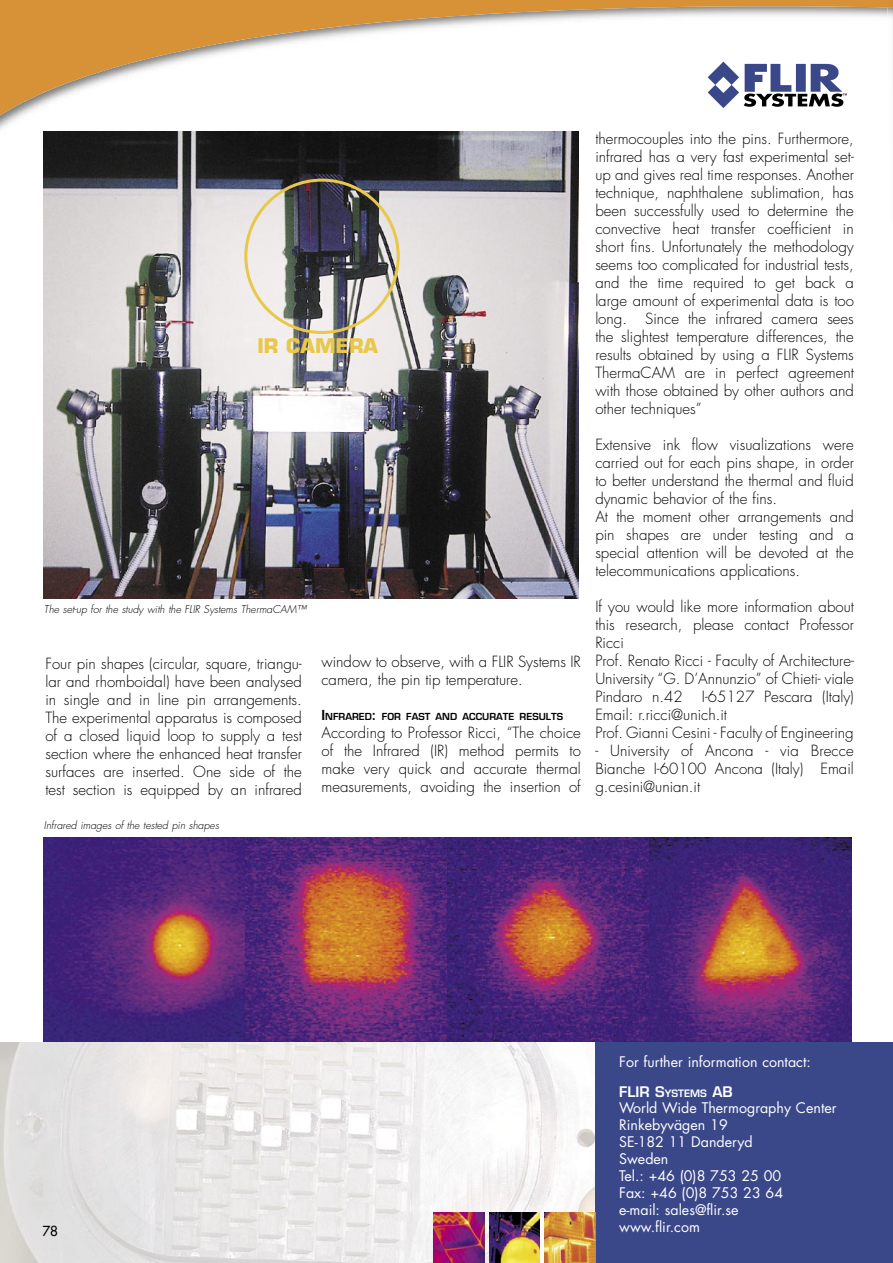
<style>
.page{position:relative;width:893px;height:1263px;background:#fff}
.page>*{position:absolute;margin:0;border:0;box-sizing:border-box;transform-origin:0 0}
.t1{font:700 19.65px "Eurostile LT Std";color:#e8c74a}
.t2{font:300 15px/18px "Futura Std";color:#000;text-align:justify}
.t3{font:14.25px/16.8px "Futura Std";color:#fff}
.t4{font:600 14.25px "Eurostile LT Std";color:#fff}
.t5{font:500 13.5px "Futura Std";color:#000}
.t6{font:italic 300 10.5px "Futura Std";color:#000}
.t7{font:600 9.45px "Eurostile LT Std";color:#000}
.s1{font-size:13.5px}
.s2{font-size:9.9px}
</style>
<div class="page">
<img style="left:0;top:129px;width:579px;height:10px">
<svg style="left:0;top:0;width:887px;height:129px"></svg>
<svg style="left:887px;top:0;width:6px;height:20px"></svg>
<img style="left:0;top:1043px;width:595px;height:220px">
<div style="left:595px;top:1043px;width:298px;height:220px;background:#3a4789"></div>
<svg style="left:708px;top:62px;width:139px;height:46px"></svg>
<img style="left:433px;top:1212px;width:51px;height:51px">
<img style="left:545px;top:1212px;width:50px;height:51px">
<img style="left:489px;top:1212px;width:51px;height:51px">
<img style="left:44px;top:132px;width:534px;height:466px">
<img style="left:44px;top:838px;width:808px;height:204px">
<svg style="left:244px;top:179px;width:156px;height:155px;background:#8d8b89"></svg>
<h1 class="t1" style="left:257px;top:334px;width:122px">IR CAMERA</h1>
<p class="t6" style="left:44px;top:602px;width:264px">The set-up for the study with the FLIR Systems ThermaCAM™</p>
<p class="t2" style="left:45px;top:655px;width:258px">Four pin shapes (circular, square, triangu&shy;lar and rhomboidal) have been analysed in single and in line pin arrangements.<br>The experimental apparatus is composed of a closed liquid loop to supply a test section where the enhanced heat transfer surfaces are inserted. One side of the test section is equipped by an infrared</p>
<p class="t2" style="left:321px;top:653px;width:261px">window to observe, with a FLIR Systems IR camera, the pin tip temperature.</p>
<p class="t7" style="left:321px;top:710px;width:243px"><span class="s1">I</span>NFRARED<span class="s1">:</span> FOR FAST AND ACCURATE RESULTS</p>
<p class="t2" style="left:321px;top:724px;width:261px">According to Professor Ricci, “The choice of the Infrared (IR) method permits to make very quick and accurate thermal measurements, avoiding the insertion of</p>
<p class="t6" style="left:44px;top:819px;width:176px">Infrared images of the tested pin shapes</p>
<p class="t2" style="left:595px;top:130px;width:260px">thermocouples into the pins. Furthermore, infrared has a very fast experimental set&shy;up and gives real time responses. Another technique, naphthalene sublimation, has been successfully used to determine the convective heat transfer coefficient in short fins. Unfortunately the methodology seems too complicated for industrial tests, and the time required to get back a large amount of experimental data is too long. Since the infrared camera sees the slightest temperature differences, the results obtained by using a FLIR Systems ThermaCAM are in perfect agreement with those obtained by other authors and other techniques”</p>
<p class="t2" style="left:595px;top:436px;width:260px;text-align:left">Extensive ink flow visualizations were carried out for each pins shape, in order to better understand the thermal and fluid dynamic behavior of the fins.<br>At the moment other arrangements and pin shapes are under testing and a special attention will be devoted at the telecommunications applications.</p>
<p class="t2" style="left:595px;top:598px;width:260px;text-align:left">If you would like more information about this research, please contact Professor<br>Ricci<br>Prof. Renato Ricci - Faculty of Architecture-<br>University “G. D’Annunzio” of Chieti- viale<br>Pindaro n.42</p>
<p class="t2" style="left:595px;top:688px;width:260px;text-align:left;text-indent:107px">I-65127 Pescara (Italy)<br>Email: r.ricci@unich.it<br>Prof. Gianni Cesini - Faculty of Engineering</p>
<p class="t2" style="left:595px;top:742px;width:260px">- University of Ancona - via Brecce Bianche I-60100 Ancona (Italy) Email g.cesini@unian.it</p>
<p class="t5" style="left:43px;top:1222px;width:17px">78</p>
<p class="t3" style="left:619px;top:1053px;width:193px">For further information contact:</p>
<p class="t4" style="left:619px;top:1082px;width:115px">FLIR S<span class="s2">YSTEMS</span> AB</p>
<p class="t3" style="left:619px;top:1100px;width:219px">World Wide Thermography Center<br>Rinkebyvägen 19<br>SE-182 11 Danderyd<br>Sweden<br>Tel.: +46 (0)8 753 25 00<br>Fax: +46 (0)8 753 23 64<br>e-mail: sales@flir.se<br>www.flir.com</p>
</div>
